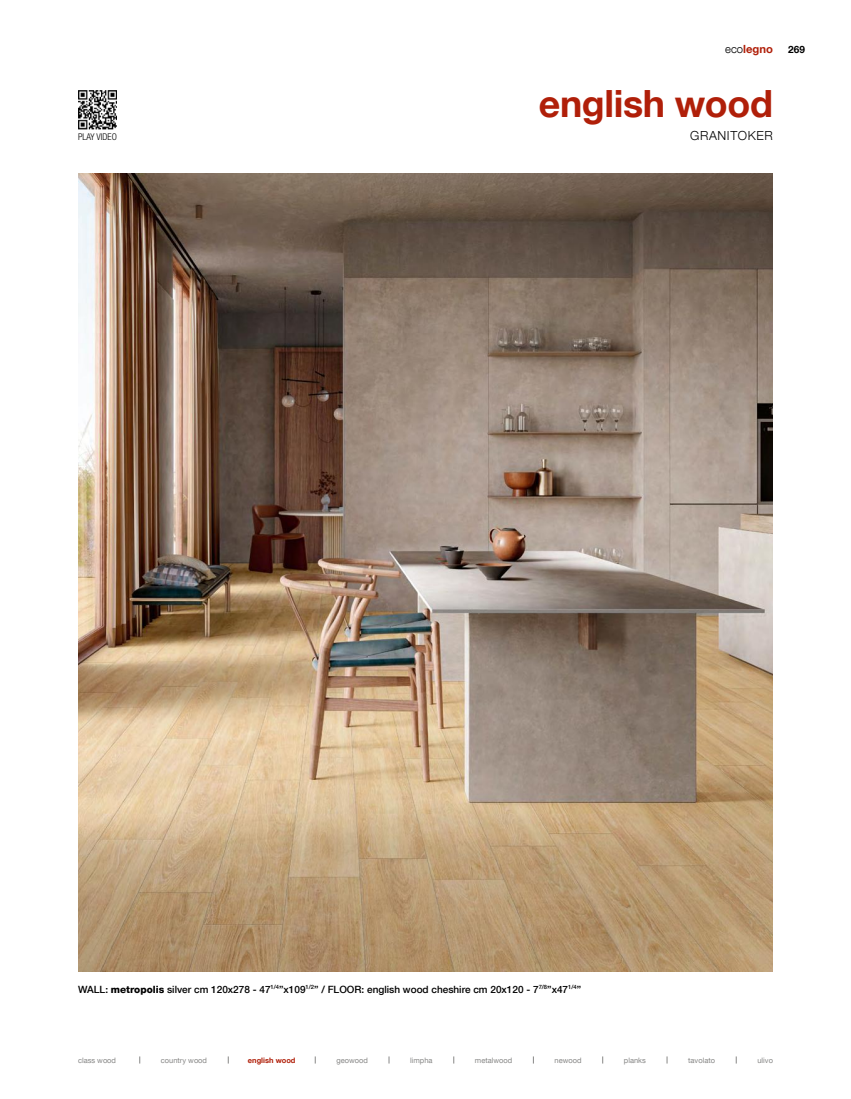
<style>
.page{position:relative;width:851px;height:1099px;background:#fff}
.page>*{position:absolute;margin:0;border:0;box-sizing:border-box;transform-origin:0 0}
.t1{font:700 37.5px "Helvetica Neue LT Com";letter-spacing:-.01em;color:#b01f09}
.t2{font:300 12.5px "Helvetica Neue LT Com";letter-spacing:.05em;color:#000}
.t3{font:700 11.25px "Helvetica Neue LT Com";color:#b01f09}
.t4{font:500 10px "Helvetica Neue LT Com";color:#000}
.t5{font:700 10px "Helvetica Neue LT Com";color:#000}
.t6{font:300 condensed 9.25px "Helvetica Neue LT Com";color:#000}
.t7{font:7.5px "Helvetica Neue LT Com";color:#878786}
.t8{font:700 7.5px "Helvetica Neue LT Com";color:#b01f09}
.s1{font-weight:300;color:#000}
.s2{font-weight:800}
</style>
<div class="page">
<img style="left:78px;top:173px;width:694px;height:798px">
<img style="left:78px;top:90px;width:39px;height:39px">
<p class="t3" style="left:725px;top:42px;width:49px"><span class="s1">eco</span>legno</p>
<p class="t5" style="left:788px;top:43px;width:18px">269</p>
<p class="t6" style="left:78px;top:131px;width:40px">PLAY VIDEO</p>
<h1 class="t1" style="left:538px;top:80px;width:235px">english wood</h1>
<p class="t2" style="left:690px;top:128px;width:84px">GRANITOKER</p>
<p class="t4" style="left:78px;top:983px;width:504px">WALL: <span class="s2">metropolis</span> silver cm 120x278 - 47<sup>1/4</sup>”x109<sup>1/2</sup>” / FLOOR: english wood cheshire cm 20x120 - 7<sup>7/8</sup>”x47<sup>1/4</sup>”</p>
<p class="t7" style="left:78px;top:1055px;width:40px">class wood</p>
<p class="t7" style="left:161px;top:1055px;width:48px">country wood</p>
<p class="t8" style="left:248px;top:1055px;width:49px">english wood</p>
<p class="t7" style="left:336px;top:1055px;width:33px">geowood</p>
<p class="t7" style="left:410px;top:1055px;width:24px">limpha</p>
<p class="t7" style="left:475px;top:1055px;width:39px">metalwood</p>
<p class="t7" style="left:554px;top:1055px;width:28px">newood</p>
<p class="t7" style="left:623px;top:1055px;width:23px">planks</p>
<p class="t7" style="left:688px;top:1055px;width:28px">tavolato</p>
<p class="t7" style="left:757px;top:1055px;width:17px">ulivo</p>
</div>
